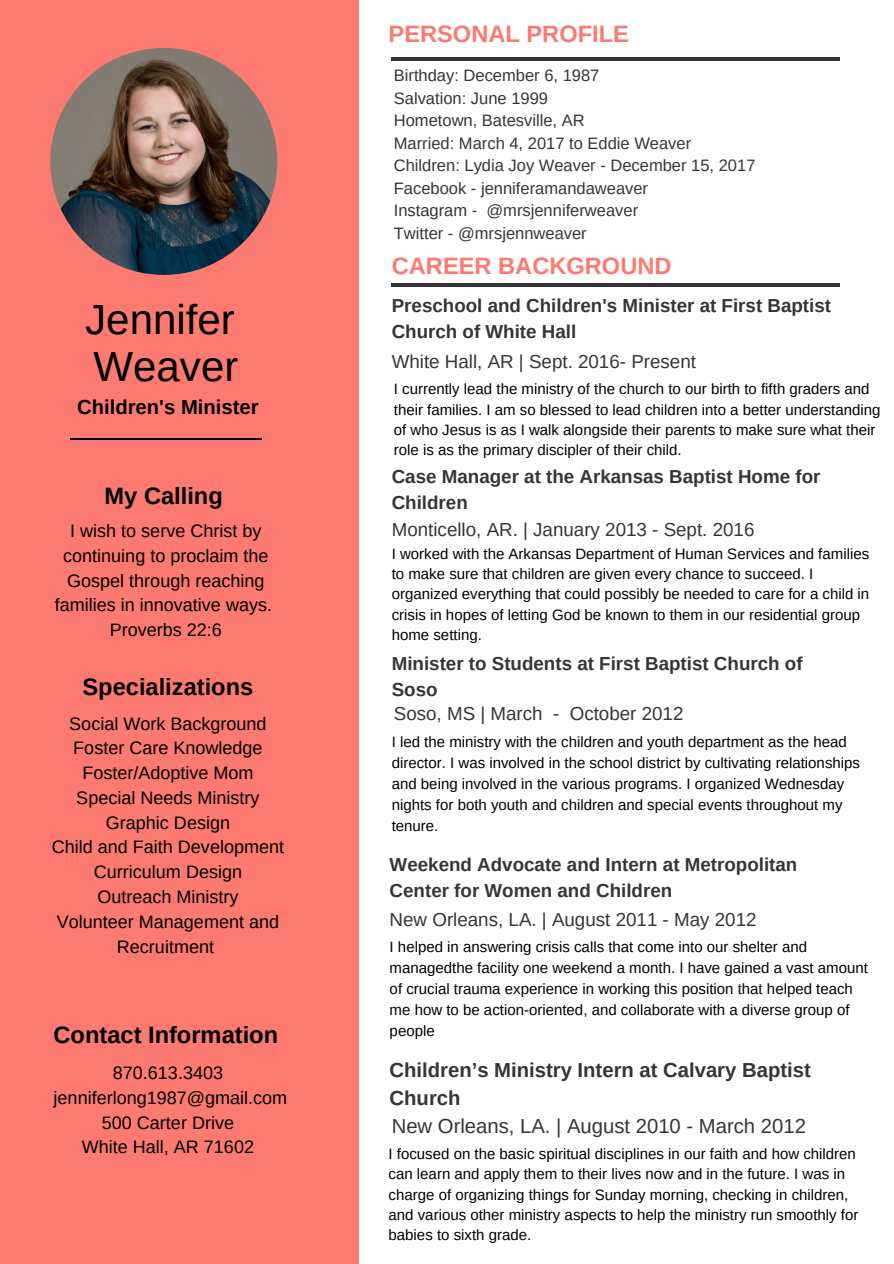
<style>
.page{position:relative;width:894px;height:1264px;background:#fff}
.page>*{position:absolute;margin:0;border:0;box-sizing:border-box;transform-origin:0 0}
.t1{font:42px "Arimo";color:#000}
.t2{font:700 23.7px "Arimo";color:#000}
.t3{font:700 23.7px "Arimo";color:#fc7a70}
.t4{font:700 20.25px/28.2px "Arimo";color:#353535}
.t5{font:20.25px "Arimo";color:#353535}
.t6{font:700 20.25px "Arimo";color:#000}
.t7{font:700 18.75px/26px "Arimo";color:#353535}
.t8{font:18.75px "Arimo";color:#353535}
.t9{font:18px/24.8px "Arimo";color:#000;text-align:center}
.t10{font:16.5px "Arimo";color:#353535}
.t11{font:15px/21px "Arimo";color:#000}
</style>
<div class="page">
<div style="left:0;top:0;width:358px;height:1263px;background:#fc7a70"></div>
<svg style="left:70px;top:438px;width:21px;height:1px"></svg>
<svg style="left:240px;top:438px;width:22px;height:1px"></svg>
<hr style="left:91px;top:438px;width:149px;height:1px;background:#000">
<hr style="left:391px;top:283px;width:449px;height:4px;background:#353535">
<img style="left:50px;top:48px;width:227px;height:227px;border-radius:50%">
<hr style="left:391px;top:57px;width:449px;height:3px;background:#353535">
<p class="t1" style="left:85px;top:296px;width:151px">Jennifer</p>
<p class="t1" style="left:93px;top:342px;width:146px">Weaver</p>
<p class="t6" style="left:77px;top:396px;width:183px">Children's Minister</p>
<p class="t2" style="left:105px;top:482px;width:120px">My Calling</p>
<p class="t9" style="left:55px;top:518px;width:219px">I wish to serve Christ by continuing to proclaim the<br>Gospel through reaching families in innovative ways.</p>
<p class="t9" style="left:110px;top:617px;width:114px">Proverbs 22:6</p>
<p class="t2" style="left:82px;top:673px;width:172px">Specializations</p>
<p class="t9" style="left:69px;top:711px;width:199px">Social Work Background</p>
<p class="t9" style="left:73px;top:735px;width:191px">Foster Care Knowledge</p>
<p class="t9" style="left:82px;top:760px;width:173px">Foster/Adoptive Mom</p>
<p class="t9" style="left:76px;top:785px;width:185px">Special Needs Ministry</p>
<p class="t9" style="left:106px;top:810px;width:126px">Graphic Design</p>
<p class="t9" style="left:52px;top:834px;width:234px">Child and Faith Development</p>
<p class="t9" style="left:94px;top:859px;width:150px">Curriculum Design</p>
<p class="t9" style="left:97px;top:884px;width:143px">Outreach Ministry</p>
<p class="t9" style="left:57px;top:909px;width:224px">Volunteer Management and<br>Recruitment</p>
<p class="t2" style="left:53px;top:1021px;width:226px">Contact Information</p>
<p class="t9" style="left:113px;top:1060px;width:112px">870.613.3403</p>
<p class="t9" style="left:54px;top:1085px;width:235px">jenniferlong1987@gmail.com</p>
<p class="t9" style="left:102px;top:1110px;width:134px">500 Carter Drive</p>
<p class="t9" style="left:82px;top:1134px;width:174px">White Hall, AR 71602</p>
<p class="t3" style="left:388px;top:21px;width:242px">PERSONAL PROFILE</p>
<p class="t10" style="left:394px;top:66px;width:207px">Birthday: December 6, 1987</p>
<p class="t10" style="left:394px;top:89px;width:156px">Salvation: June 1999</p>
<p class="t10" style="left:394px;top:111px;width:192px">Hometown, Batesville, AR</p>
<p class="t10" style="left:394px;top:134px;width:299px">Married: March 4, 2017 to Eddie Weaver</p>
<p class="t10" style="left:394px;top:156px;width:363px">Children: Lydia Joy Weaver - December 15, 2017</p>
<p class="t10" style="left:394px;top:179px;width:256px">Facebook - jenniferamandaweaver</p>
<p class="t10" style="left:394px;top:201px;width:246px">Instagram - @mrsjenniferweaver</p>
<p class="t10" style="left:394px;top:224px;width:194px">Twitter - @mrsjennweaver</p>
<p class="t3" style="left:391px;top:252px;width:281px">CAREER BACKGROUND</p>
<p class="t7" style="left:391px;top:293px;width:441px">Preschool and Children's Minister at First Baptist<br>Church of White Hall</p>
<p class="t8" style="left:391px;top:351px;width:306px">White Hall, AR | Sept. 2016- Present</p>
<p class="t11" style="left:394px;top:379px;width:488px;line-height:20.2px">I currently lead the ministry of the church to our birth to fifth graders and their families. I am so blessed to lead children into a better understanding of who Jesus is as I walk alongside their parents to make sure what their role is as the primary discipler of their child.</p>
<p class="t7" style="left:391px;top:463px;width:430px">Case Manager at the Arkansas Baptist Home for<br>Children</p>
<p class="t8" style="left:391px;top:518px;width:364px">Monticello, AR. | January 2013 - Sept. 2016</p>
<p class="t11" style="left:391px;top:543px;width:479px;line-height:20.2px">I worked with the Arkansas Department of Human Services and families to make sure that children are given every chance to succeed. I organized everything that could possibly be needed to care for a child in crisis in hopes of letting God be known to them in our residential group home setting.</p>
<p class="t7" style="left:391px;top:650px;width:412px">Minister to Students at First Baptist Church of<br>Soso</p>
<p class="t8" style="left:394px;top:702px;width:291px">Soso, MS | March - October 2012</p>
<p class="t11" style="left:391px;top:731px;width:469px">I led the ministry with the children and youth department as the head director. I was involved in the school district by cultivating relationships and being involved in the various programs. I organized Wednesday nights for both youth and children and special events throughout my tenure.</p>
<p class="t7" style="left:389px;top:852px;width:409px">Weekend Advocate and Intern at Metropolitan<br>Center for Women and Children</p>
<p class="t8" style="left:389px;top:908px;width:368px">New Orleans, LA. | August 2011 - May 2012</p>
<p class="t11" style="left:389px;top:936px;width:480px">I helped in answering crisis calls that come into our shelter and managedthe facility one weekend a month. I have gained a vast amount of crucial trauma experience in working this position that helped teach me how to be action-oriented, and collaborate with a diverse group of people</p>
<p class="t4" style="left:389px;top:1055px;width:422px">Children’s Ministry Intern at Calvary Baptist<br>Church</p>
<p class="t5" style="left:391px;top:1115px;width:415px">New Orleans, LA. | August 2010 - March 2012</p>
<p class="t11" style="left:388px;top:1143px;width:471px;line-height:20.4px">I focused on the basic spiritual disciplines in our faith and how children can learn and apply them to their lives now and in the future. I was in charge of organizing things for Sunday morning, checking in children, and various other ministry aspects to help the ministry run smoothly for babies to sixth grade.</p>
</div>
